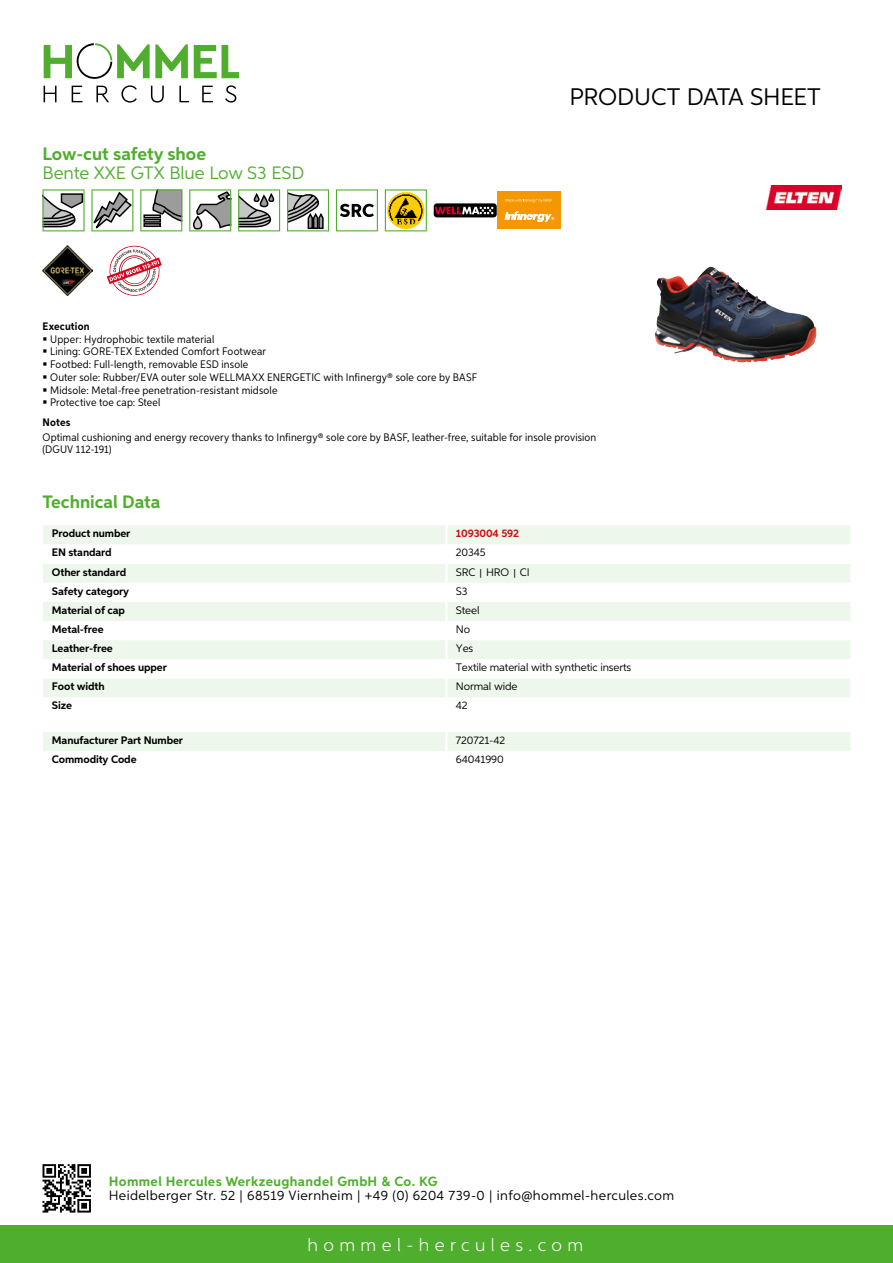
<style>
.page{position:relative;width:893px;height:1263px;background:#fff}
.page>*{position:absolute;margin:0;border:0;box-sizing:border-box;transform-origin:0 0}
.t1{font:24px "Aspira";letter-spacing:-.01em;color:#000}
.t2{font:700 18px "Aspira";color:#50ae2f}
.t3{font:18px "Aspira";color:#50ae2f}
.t4{font:300 18px "Aspira";letter-spacing:.3em;color:#fff}
.t5{font:13.5px "Aspira";letter-spacing:.03em;color:#000}
.t6{font:700 13.5px "Aspira";letter-spacing:.03em;color:#50ae2f}
.t7{font:10.95px/12.8px "Aspira Nar";letter-spacing:.015em;color:#000}
.t8{font:700 10.95px "Aspira";letter-spacing:-.01em;color:#000}
.t9{font:10.95px "Aspira";letter-spacing:-.01em;color:#000}
.t10{font:700 10.95px "Aspira Nar";letter-spacing:.015em;color:#000}
.t11{font:700 10.95px "Aspira";letter-spacing:-.01em;color:#cd1013}
.s1{font-family:"Wuerth Global";font-size:10.5px}
</style>
<div class="page">
<div style="left:0;top:1226px;width:893px;height:37px;background:#50ae2f"></div>
<svg style="left:43px;top:1164px;width:48px;height:48px"></svg>
<svg style="left:194px;top:45px;width:45px;height:33px"></svg>
<svg style="left:44px;top:43px;width:144px;height:36px"></svg>
<svg style="left:44px;top:86px;width:13px;height:16px"></svg>
<svg style="left:72px;top:86px;width:10px;height:16px"></svg>
<svg style="left:96px;top:86px;width:13px;height:16px"></svg>
<svg style="left:121px;top:85px;width:16px;height:18px"></svg>
<svg style="left:151px;top:86px;width:13px;height:17px"></svg>
<svg style="left:179px;top:86px;width:10px;height:16px"></svg>
<svg style="left:202px;top:86px;width:11px;height:16px"></svg>
<svg style="left:225px;top:85px;width:11px;height:18px"></svg>
<div style="left:43px;top:525px;width:807px;height:19px;background:#eef7eb"></div>
<svg style="left:43px;top:564px;width:807px;height:133px;fill:#eef7eb"></svg>
<hr style="left:445px;top:525px;width:3px;height:19px;background:#fff">
<hr style="left:445px;top:564px;width:3px;height:19px;background:#fff">
<hr style="left:445px;top:583px;width:3px;height:19px;background:#fff">
<hr style="left:445px;top:602px;width:3px;height:19px;background:#fff">
<hr style="left:445px;top:621px;width:3px;height:19px;background:#fff">
<hr style="left:445px;top:640px;width:3px;height:19px;background:#fff">
<hr style="left:445px;top:659px;width:3px;height:19px;background:#fff">
<hr style="left:445px;top:678px;width:3px;height:20px;background:#fff">
<div style="left:43px;top:732px;width:807px;height:19px;background:#eef7eb"></div>
<svg style="left:43px;top:189px;width:90px;height:42px"></svg>
<svg style="left:140px;top:189px;width:42px;height:42px"></svg>
<svg style="left:189px;top:189px;width:42px;height:42px"></svg>
<svg style="left:238px;top:189px;width:42px;height:42px"></svg>
<svg style="left:287px;top:189px;width:42px;height:42px"></svg>
<svg style="left:336px;top:189px;width:42px;height:42px"></svg>
<svg style="left:385px;top:189px;width:42px;height:42px"></svg>
<svg style="left:434px;top:203px;width:63px;height:14px"></svg>
<svg style="left:435px;top:207px;width:59px;height:7px"></svg>
<div style="left:497px;top:206px;width:63px;height:23px;background:#f49700"></div>
<div style="left:497px;top:192px;width:63px;height:14px;background:#f49700"></div>
<svg style="left:506px;top:199px;width:46px;height:3px"></svg>
<svg style="left:504px;top:211px;width:50px;height:11px"></svg>
<img style="left:43px;top:246px;width:49px;height:50px">
<svg style="left:106px;top:246px;width:56px;height:50px"></svg>
<img style="left:655px;top:269px;width:79px;height:93px">
<img style="left:766px;top:185px;width:76px;height:24px">
<h2 class="t2" style="left:43px;top:142px;width:165px">Low-cut safety shoe</h2>
<h2 class="t3" style="left:43px;top:162px;width:261px">Bente XXE GTX Blue Low S3 ESD</h2>
<h1 class="t1" style="left:569px;top:82px;width:253px">Product data sh eet</h1>
<p class="t10" style="left:43px;top:319px;width:49px">Execution</p>
<p class="t7" style="left:50px;top:332px;width:429px">Upper: Hydrophobic textile material<br>Lining: GORE-TEX Extended Comfort Footwear<br>Footbed: Full-length, removable ESD insole<br>Outer sole: Rubber/EVA outer sole WELLMAXX ENERGETIC with Infinergy® sole core by BASF Midsole: Metal-free penetration-resistant midsole<br>Protective toe cap: Steel</p>
<p class="t10" style="left:43px;top:415px;width:29px">Notes</p>
<p class="t7" style="left:43px;top:431px;width:555px;line-height:12px">Optimal cushioning and energy recovery thanks to Infinergy® sole core by BASF, leather-free, suitable for insole provision (DGUV 112-191)</p>
<h2 class="t2" style="left:43px;top:491px;width:120px">Technical Data</h2>
<p class="t8" style="left:52px;top:527px;width:80px">Product number</p>
<p class="t11" style="left:456px;top:527px;width:65px">1093004 592</p>
<p class="t8" style="left:52px;top:546px;width:61px">EN standard</p>
<p class="t9" style="left:456px;top:546px;width:31px">20345</p>
<p class="t8" style="left:52px;top:565px;width:76px">Other standard</p>
<p class="t9" style="left:456px;top:565px;width:75px">SRC <span class="s1">|</span> HRO <span class="s1">|</span>CI</p>
<p class="t8" style="left:52px;top:584px;width:79px">Safety category</p>
<p class="t9" style="left:456px;top:584px;width:13px">S3</p>
<p class="t8" style="left:52px;top:603px;width:75px">Material of cap</p>
<p class="t9" style="left:456px;top:603px;width:25px">Steel</p>
<p class="t8" style="left:52px;top:622px;width:53px">Metal-free</p>
<p class="t9" style="left:456px;top:622px;width:16px">No</p>
<p class="t8" style="left:52px;top:642px;width:62px">Leather-free</p>
<p class="t9" style="left:456px;top:642px;width:19px">Yes</p>
<p class="t8" style="left:52px;top:661px;width:116px">Material of shoes upper</p>
<p class="t9" style="left:456px;top:661px;width:177px">Textile material with synthetic inserts</p>
<p class="t8" style="left:52px;top:680px;width:54px">Foot width</p>
<p class="t9" style="left:456px;top:680px;width:63px">Normal wide</p>
<p class="t8" style="left:52px;top:699px;width:22px">Size</p>
<p class="t9" style="left:456px;top:699px;width:13px">42</p>
<p class="t8" style="left:52px;top:733px;width:133px">Manufacturer Part Number</p>
<p class="t9" style="left:456px;top:734px;width:51px">720721-42</p>
<p class="t8" style="left:52px;top:753px;width:86px">Commodity Code</p>
<p class="t9" style="left:456px;top:753px;width:49px">64041990</p>
<p class="t6" style="left:109px;top:1172px;width:330px">Hommel Hercules Werkzeughandel GmbH &amp; Co. KG</p>
<p class="t5" style="left:109px;top:1187px;width:567px">Heidelberger Str. 52 | 68519 Viernheim | +49 (0) 6204 739-0 | info@hommel-hercules.com</p>
<h2 class="t4" style="left:307px;top:1234px;width:277px">hommel-hercules.com</h2>
</div>
